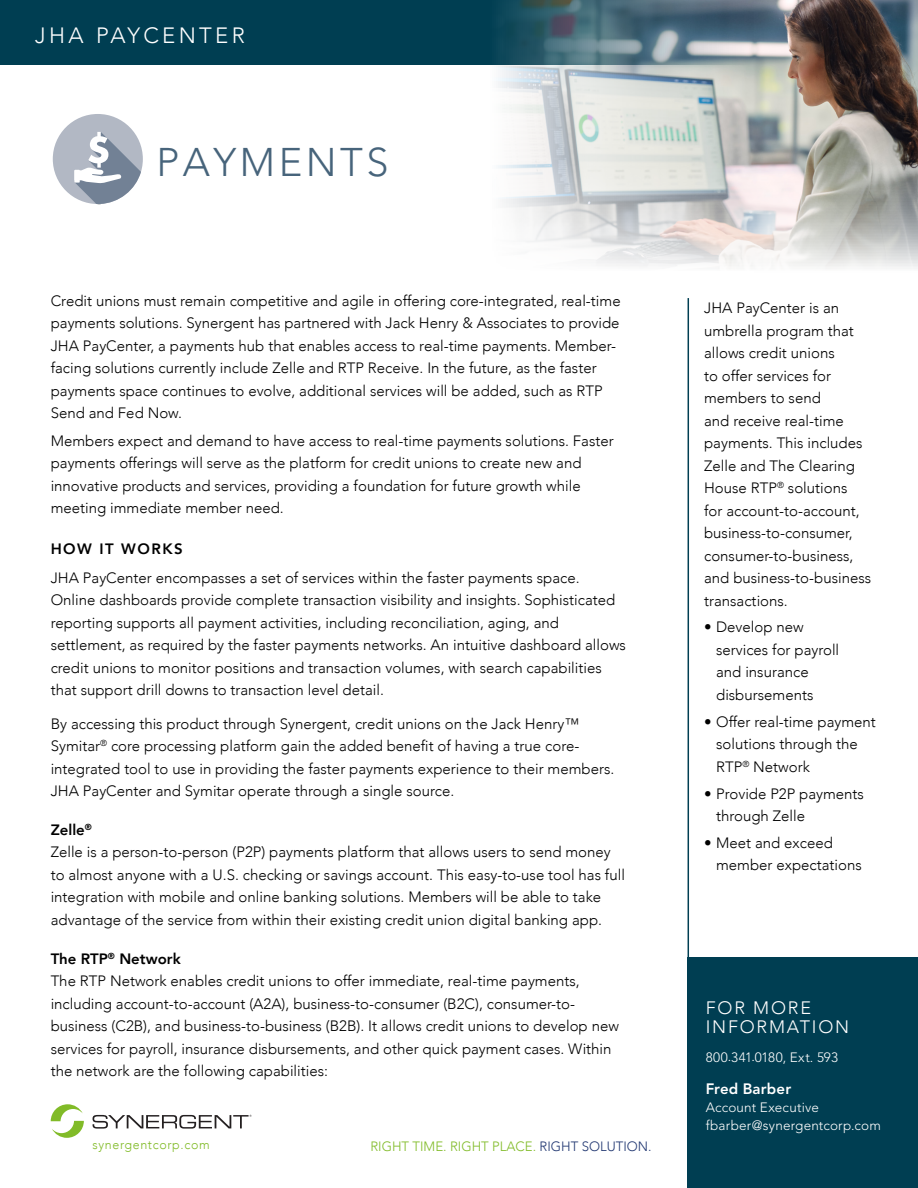
<style>
.page{position:relative;width:918px;height:1188px;background:#fff}
.page>*{position:absolute;margin:0;border:0;box-sizing:border-box;transform-origin:0 0}
.t1{font:300 39.75px "Avenir LT Std";letter-spacing:.09em;color:#47647b}
.t2{font:300 22.05px "Avenir";letter-spacing:.15em;color:#fff}
.t3{font:300 18px/19.5px "Avenir";letter-spacing:.1em;color:#fff}
.BodyCopy{font:300 15px/22.5px "Avenir";color:#000}
.BodyCopy-2{font:800 15px "Avenir";color:#000}
.subhead{font:800 15px "Avenir";letter-spacing:.1em;color:#000}
.t4{font:800 15px "Avenir LT Std";letter-spacing:.01em;color:#fff}
.t5{font:300 13.5px "Avenir LT Std";letter-spacing:.015em;color:#fff}
.t6{font:300 13.5px "Avenir";color:#81bb28}
.t7{font:300 12.75px "Avenir";letter-spacing:.05em;color:#81bb28}
.s1{font-family:"Avenir LT Std"}
.s2{color:#213771}
</style>
<div class="page">
<svg style="left:51px;top:1104px;width:33px;height:34px"></svg>
<svg style="left:93px;top:1115px;width:159px;height:14px"></svg>
<div style="left:0;top:0;width:918px;height:65px;background:#003e52"></div>
<div style="left:688px;top:958px;width:230px;height:230px;background:#003e52"></div>
<hr style="left:688px;top:298px;width:1px;height:890px;background:#003e52">
<div style="left:53px;top:114px;width:90px;height:90px;background:#b2b8c4;border-radius:50%"></div>
<svg style="left:74px;top:132px;width:67px;height:73px"></svg>
<img style="left:498px;top:0;width:420px;height:269px">
<p class="t2" style="left:35px;top:22px;width:211px">JHA PAYCENTER</p>
<p class="t1" style="left:156px;top:139px;width:234px">PAYMENTS</p>
<p class="BodyCopy" style="left:51px;top:289px;width:571px">Credit unions must remain competitive and agile in offering core-integrated, real-time payments solutions. Synergent has partnered with Jack Henry &amp; Associates to provide JHA PayCenter, a payments hub that enables access to real-time payments. Member&shy;facing solutions currently include Zelle and RTP Receive. In the future, as the faster payments space continues to evolve, additional services will be added, such as RTP Send and Fed Now.</p>
<p class="BodyCopy" style="left:51px;top:430px;width:565px">Members expect and demand to have access to real-time payments solutions. Faster payments offerings will serve as the platform for credit unions to create new and innovative products and services, providing a foundation for future growth while meeting immediate member need.</p>
<p class="subhead" style="left:51px;top:537px;width:134px">HOW IT WORKS</p>
<p class="BodyCopy" style="left:51px;top:567px;width:577px">JHA PayCenter encompasses a set of services within the faster payments space.<br>Online dashboards provide complete transaction visibility and insights. Sophisticated reporting supports all payment activities, including reconciliation, aging, and settlement, as required by the faster payments networks. An intuitive dashboard allows credit unions to monitor positions and transaction volumes, with search capabilities that support drill downs to transaction level detail.</p>
<p class="BodyCopy" style="left:51px;top:712px;width:565px">By accessing this product through Synergent, credit unions on the Jack Henry<span class="s1">™ </span>Symitar<sup>®</sup> core processing platform gain the added benefit of having a true core&shy;integrated tool to use in providing the faster payments experience to their members.<br>JHA PayCenter and Symitar operate through a single source.</p>
<p class="BodyCopy-2" style="left:51px;top:818px;width:43px">Zelle<sup>®</sup></p>
<p class="BodyCopy" style="left:51px;top:841px;width:576px">Zelle is a person-to-person (P2P) payments platform that allows users to send money to almost anyone with a U.S. checking or savings account. This easy-to-use tool has full integration with mobile and online banking solutions. Members will be able to take advantage of the service from within their existing credit union digital banking app.</p>
<p class="BodyCopy-2" style="left:51px;top:947px;width:132px">The RTP<sup>®</sup> Network</p>
<p class="BodyCopy" style="left:51px;top:970px;width:570px">The RTP Network enables credit unions to offer immediate, real-time payments, including account-to-account (A2A), business-to-consumer (B2C), consumer-to&shy;business (C2B), and business-to-business (B2B). It allows credit unions to develop new services for payroll, insurance disbursements, and other quick payment cases. Within the network are the following capabilities:</p>
<p class="t7" style="left:93px;top:1137px;width:119px">synergentcorp.com</p>
<p class="t6" style="left:370px;top:1139px;width:283px">RIGHT TIME. RIGHT PLACE. <span class="s2">RIGHT SOLUTION.</span></p>
<p class="BodyCopy" style="left:704px;top:297px;width:168px">JHA PayCenter is an umbrella program that allows credit unions<br>to offer services for members to send<br>and receive real-time payments. This includes<br>Zelle and The Clearing<br>House RTP<sup>®</sup> solutions<br>for account-to-account, business-to-consumer, consumer-to-business, and business-to-business transactions.</p>
<p class="BodyCopy" style="left:716px;top:616px;width:125px;text-indent:-12px">• Develop new services for payroll and insurance disbursements</p>
<p class="BodyCopy" style="left:716px;top:710px;width:161px;text-indent:-12px">• Offer real-time payment solutions through the<br>RTP<sup>®</sup> Network</p>
<p class="BodyCopy" style="left:716px;top:782px;width:149px;text-indent:-12px">• Provide P2P payments through Zelle</p>
<p class="BodyCopy" style="left:716px;top:831px;width:147px;text-indent:-12px">• Meet and exceed member expectations</p>
<p class="t3" style="left:706px;top:998px;width:145px">FOR MORE<br>INFORMATION</p>
<p class="t5" style="left:706px;top:1049px;width:134px">800.341.0180, Ext. 593</p>
<p class="t4" style="left:706px;top:1079px;width:87px">Fred Barber</p>
<p class="t5" style="left:706px;top:1099px;width:115px">Account Executive</p>
<p class="t5" style="left:706px;top:1117px;width:177px">fbarber@synergentcorp.com</p>
</div>
